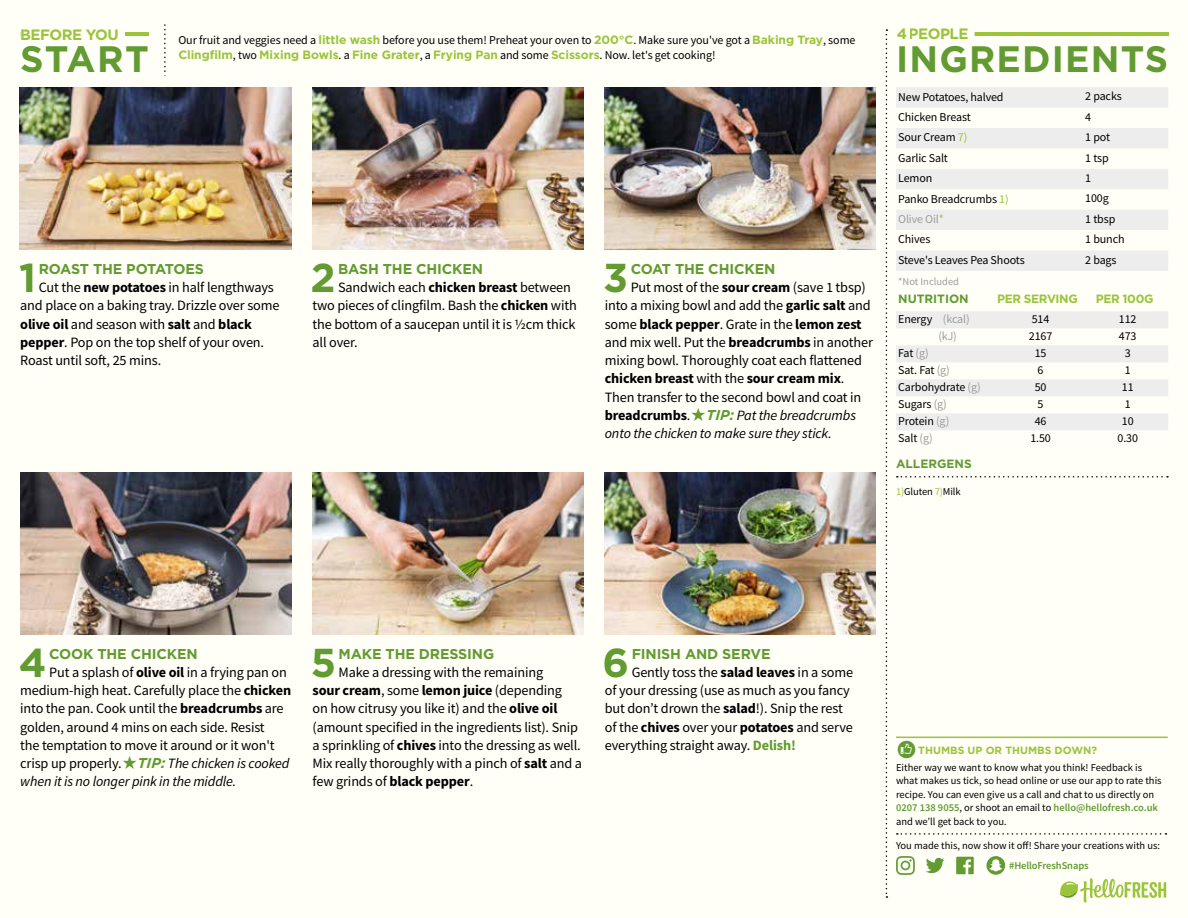
<style>
.page{position:relative;width:1188px;height:918px;background:#fffef7}
.page>*{position:absolute;margin:0;border:0;box-sizing:border-box;transform-origin:0 0}
.t1{font:700 40.35px "Gotham";color:#619b31}
.t2{font:700 36.75px "Gotham";letter-spacing:.035em;color:#619b31}
.t3{font:700 15px "Gotham";letter-spacing:-.03em;color:#9ac43a}
.t4{font:14.25px/18.3px "Source Sans Pro";letter-spacing:-.01em;color:#000}
.t5{font:700 14.25px "Gotham";letter-spacing:-.01em;color:#619b31}
.t6{font:12px "Source Sans Pro";letter-spacing:-.01em;color:#000}
.t7{font:700 12px "Gotham";letter-spacing:-.005em;color:#9ac43a}
.t8{font:700 12px "Gotham";color:#619b31}
.t9{font:12px "Source Sans Pro";letter-spacing:-.01em;color:#9d9d9c}
.t10{font:700 12px "Gotham";letter-spacing:-.03em;color:#9ac43a}
.t11{font:10.5px/13.5px "Source Sans Pro";color:#000}
.t12{font:700 10.5px "Gotham";color:#9ac43a}
.t13{font:600 10.5px "Source Sans Pro";letter-spacing:-.01em;color:#619b31}
.t14{font:10.5px "Source Sans Pro";color:#9d9d9c}
.s1{color:#fff}
.s2{font-family:"Gotham";font-weight:700;color:#9ac43a}
.s3{font-family:"Source Sans Pro";font-weight:400;color:#000}
.s4{font-weight:700}
.s5{color:#619b31}
.s6{font-family:"Gotham";font-weight:700;font-style:italic;color:#619b31}
.s7{font-style:italic}
.s8{color:#9ac43a}
.s9{color:#9d9d9c}
.s10{font-weight:700;color:#619b31}
.s11{font-weight:600;color:#619b31}
</style>
<div class="page">
<svg style="left:896px;top:87px;width:272px;height:184px;fill:#ededed"></svg>
<hr style="left:896px;top:32px;width:272px;height:4px;background:#9ac43a">
<div style="left:896px;top:29px;width:79px;height:11px;background:#fffef7"></div>
<svg style="left:896px;top:311px;width:272px;height:119px"></svg>
<svg style="left:897px;top:476px;width:271px;height:2px"></svg>
<img style="left:604px;top:88px;width:272px;height:162px">
<img style="left:312px;top:88px;width:272px;height:162px">
<img style="left:20px;top:88px;width:272px;height:162px">
<img style="left:20px;top:472px;width:272px;height:162px">
<img style="left:312px;top:472px;width:272px;height:162px">
<img style="left:604px;top:472px;width:272px;height:162px">
<svg style="left:897px;top:833px;width:269px;height:2px"></svg>
<svg style="left:896px;top:856px;width:19px;height:19px"></svg>
<svg style="left:926px;top:858px;width:18px;height:15px"></svg>
<svg style="left:956px;top:857px;width:18px;height:17px"></svg>
<svg style="left:987px;top:856px;width:18px;height:19px"></svg>
<svg style="left:1060px;top:878px;width:106px;height:24px"></svg>
<hr style="left:896px;top:737px;width:272px;height:1px;background:#9ac43a">
<svg style="left:886px;top:29px;width:1px;height:869px"></svg>
<hr style="left:20px;top:32px;width:129px;height:3px;background:#9ac43a">
<div style="left:20px;top:29px;width:105px;height:11px;background:#fffef7"></div>
<p class="t3" style="left:20px;top:25px;width:106px">BEFORE YOU<span class="s1">-</span></p>
<h2 class="t2" style="left:20px;top:35px;width:130px">START</h2>
<p class="t6" style="left:178px;top:32px;width:679px">Our fruit and veggies need a <span class="s2">little wash</span> before you use them! Preheat your oven to <span class="s2">200°C</span>. Make sure you've got a <span class="s2">Baking Tray</span>, some</p>
<p class="t7" style="left:178px;top:47px;width:539px">Clingfilm<span class="s3">, two</span> Mixing Bowls<span class="s3">. a</span> Fine Grater<span class="s3">, a</span> Frying Pan <span class="s3">and some</span> Scissors<span class="s3">. Now. let's get cooking!</span></p>
<h1 class="t1" style="left:19px;top:251px;width:19px">1</h1>
<p class="t5" style="left:39px;top:259px;width:167px">ROAST THE POTATOES</p>
<p class="t4" style="left:20px;top:278px;width:261px;text-indent:18px">Cut the <span class="s4">new potatoes</span> in half lengthways and place on a baking tray. Drizzle over some <span class="s4">olive oil</span> and season with <span class="s4">salt</span> and <span class="s4">black pepper</span>. Pop on the top shelf of your oven.<br>Roast until soft, 25 mins.</p>
<h1 class="t1" style="left:311px;top:251px;width:27px">2</h1>
<p class="t5" style="left:338px;top:259px;width:147px">BASH THE CHICKEN</p>
<p class="t4" style="left:313px;top:278px;width:266px;text-indent:26px">Sandwich each <span class="s4">chicken breast</span> between two pieces of clingfilm. Bash the <span class="s4">chicken</span> with the bottom of a saucepan until it is ½cm thick all over.</p>
<h1 class="t1" style="left:603px;top:251px;width:27px">3</h1>
<p class="t5" style="left:631px;top:259px;width:146px">COAT THE CHICKEN</p>
<p class="t4" style="left:605px;top:278px;width:270px;text-indent:26px">Put most of the <span class="s4">sour cream</span> (save 1 tbsp) into a mixing bowl and add the <span class="s4">garlic salt</span> and some <span class="s4">black pepper</span>. Grate in the <span class="s4">lemon zest </span>and mix well. Put the <span class="s4">breadcrumbs</span> in another mixing bowl. Thoroughly coat each flattened <span class="s4">chicken breast</span> with the <span class="s4">sour cream mix</span>.<br>Then transfer to the second bowl and coat in <span class="s4">breadcrumbs</span>.<span class="s5">▼</span><span class="s6">TIP:</span> <span class="s7">Pat the breadcrumbs onto the chicken to make sure they stick.</span></p>
<p class="t3" style="left:897px;top:24px;width:79px">2 PEOPLE<span class="s1">-</span></p>
<h2 class="t2" style="left:896px;top:35px;width:274px">INGREDIENTS</h2>
<p class="t6" style="left:898px;top:89px;width:107px">New Potatoes, halved</p>
<p class="t6" style="left:1085px;top:89px;width:38px">2 packs</p>
<p class="t6" style="left:898px;top:109px;width:74px">Chicken Breast</p>
<p class="t6" style="left:1085px;top:109px;width:7px">4</p>
<p class="t6" style="left:898px;top:130px;width:71px">Sour Cream <span class="s8">7)</span></p>
<p class="t6" style="left:1085px;top:130px;width:26px">1 pot</p>
<p class="t6" style="left:898px;top:150px;width:51px">Garlic Salt</p>
<p class="t6" style="left:1085px;top:150px;width:25px">1 tsp</p>
<p class="t6" style="left:898px;top:171px;width:36px">Lemon</p>
<p class="t6" style="left:1085px;top:170px;width:7px">1</p>
<p class="t6" style="left:898px;top:191px;width:112px">Panko Breadcrumbs <span class="s8">1)</span></p>
<p class="t6" style="left:1085px;top:191px;width:25px">100g</p>
<p class="t9" style="left:898px;top:211px;width:47px">Olive Oil<span class="s8">*</span></p>
<p class="t6" style="left:1085px;top:211px;width:32px">1 tbsp</p>
<p class="t6" style="left:898px;top:232px;width:34px">Chives</p>
<p class="t6" style="left:1085px;top:232px;width:41px">1 bunch</p>
<p class="t6" style="left:898px;top:252px;width:128px">Steve's Leaves Pea Shoots</p>
<p class="t6" style="left:1085px;top:252px;width:33px">2 bags</p>
<p class="t14" style="left:898px;top:275px;width:62px">*Not Included</p>
<p class="t8" style="left:898px;top:291px;width:72px">NUTRITION</p>
<p class="t10" style="left:997px;top:291px;width:82px">PER SERVING</p>
<p class="t7" style="left:1096px;top:291px;width:59px">PER 100G</p>
<p class="t6" style="left:898px;top:311px;width:73px">Energy <span class="s9">(kcal)</span></p>
<p class="t6" style="left:1032px;top:311px;width:19px">514</p>
<p class="t6" style="left:1119px;top:311px;width:19px">112</p>
<p class="t9" style="left:938px;top:328px;width:20px">(kJ)</p>
<p class="t6" style="left:1029px;top:328px;width:25px">2167</p>
<p class="t6" style="left:1119px;top:328px;width:19px">473</p>
<p class="t6" style="left:898px;top:345px;width:32px">Fat <span class="s9">(g)</span></p>
<p class="t6" style="left:1035px;top:345px;width:13px">15</p>
<p class="t6" style="left:1125px;top:345px;width:7px">3</p>
<p class="t6" style="left:898px;top:362px;width:53px">Sat. Fat <span class="s9">(g)</span></p>
<p class="t6" style="left:1038px;top:362px;width:7px">6</p>
<p class="t6" style="left:1125px;top:362px;width:7px">1</p>
<p class="t6" style="left:898px;top:379px;width:84px">Carbohydrate <span class="s9">(g)</span></p>
<p class="t6" style="left:1035px;top:379px;width:13px">50</p>
<p class="t6" style="left:1122px;top:379px;width:13px">11</p>
<p class="t6" style="left:898px;top:396px;width:50px">Sugars <span class="s9">(g)</span></p>
<p class="t6" style="left:1038px;top:396px;width:7px">5</p>
<p class="t6" style="left:1125px;top:396px;width:7px">1</p>
<p class="t6" style="left:898px;top:413px;width:53px">Protein <span class="s9">(g)</span></p>
<p class="t6" style="left:1035px;top:413px;width:13px">46</p>
<p class="t6" style="left:1122px;top:413px;width:13px">10</p>
<p class="t6" style="left:898px;top:430px;width:36px">Salt <span class="s9">(g)</span></p>
<p class="t6" style="left:1030px;top:430px;width:22px">1.50</p>
<p class="t6" style="left:1118px;top:430px;width:22px">0.30</p>
<p class="t8" style="left:896px;top:456px;width:77px">ALLERGENS</p>
<p class="t11" style="left:896px;top:485px;width:66px"><span class="s8">1)</span>Gluten <span class="s8">7)</span>Milk</p>
<p class="t3" style="left:897px;top:24px;width:12px">34</p>
<h1 class="t1" style="left:19px;top:636px;width:29px">4</h1>
<p class="t5" style="left:49px;top:644px;width:150px">COOK THE CHICKEN</p>
<p class="t4" style="left:20px;top:663px;width:273px;text-indent:29px">Put a splash of <span class="s4">olive oil</span> in a frying pan on medium-high heat. Carefully place the <span class="s4">chicken </span>into the pan. Cook until the <span class="s4">breadcrumbs</span> are golden, around 4 mins on each side. Resist<br>the temptation to move it around or it won't crisp up properly.<span class="s5">▼</span><span class="s6">TIP:</span> <span class="s7">The chicken is cooked when it is no longer pink in the middle.</span></p>
<h1 class="t1" style="left:311px;top:636px;width:27px">5</h1>
<p class="t5" style="left:339px;top:644px;width:157px">MAKE THE DRESSING</p>
<p class="t4" style="left:313px;top:663px;width:271px;text-indent:26px">Make a dressing with the remaining<br><span class="s4">sour cream</span>, some <span class="s4">lemon juice</span> (depending<br>on how citrusy you like it) and the <span class="s4">olive oil </span>(amount specified in the ingredients list). Snip a sprinkling of <span class="s4">chives</span> into the dressing as well.<br>Mix really thoroughly with a pinch of <span class="s4">salt</span> and a few grinds of <span class="s4">black pepper</span>.</p>
<h1 class="t1" style="left:603px;top:636px;width:28px">6</h1>
<p class="t5" style="left:632px;top:644px;width:140px">FINISH AND SERVE</p>
<p class="t4" style="left:605px;top:663px;width:250px;text-indent:27px">Gently toss the <span class="s4">salad leaves</span> in a some of your dressing (use as much as you fancy but don’t drown the <span class="s4">salad</span>!). Snip the rest of the <span class="s4">chives</span> over your <span class="s4">potatoes</span> and serve everything straight away. <span class="s10">Delish!</span></p>
<p class="t12" style="left:918px;top:744px;width:180px">THUMBS UP OR THUMBS DOWN?</p>
<p class="t11" style="left:896px;top:760px;width:267px">Either way we want to know what you think! Feedback is what makes us tick, so head online or use our app to rate this recipe. You can even give us a call and chat to us directly on <span class="s11">0207 138 9055</span>, or shoot an email to <span class="s11">hello@hellofresh.co.uk </span>and we’ll get back to you.</p>
<p class="t11" style="left:896px;top:839px;width:266px">You made this, now show it off! Share your creations with us:</p>
<p class="t13" style="left:1009px;top:858px;width:81px">#HelloFreshSnaps</p>
</div>
